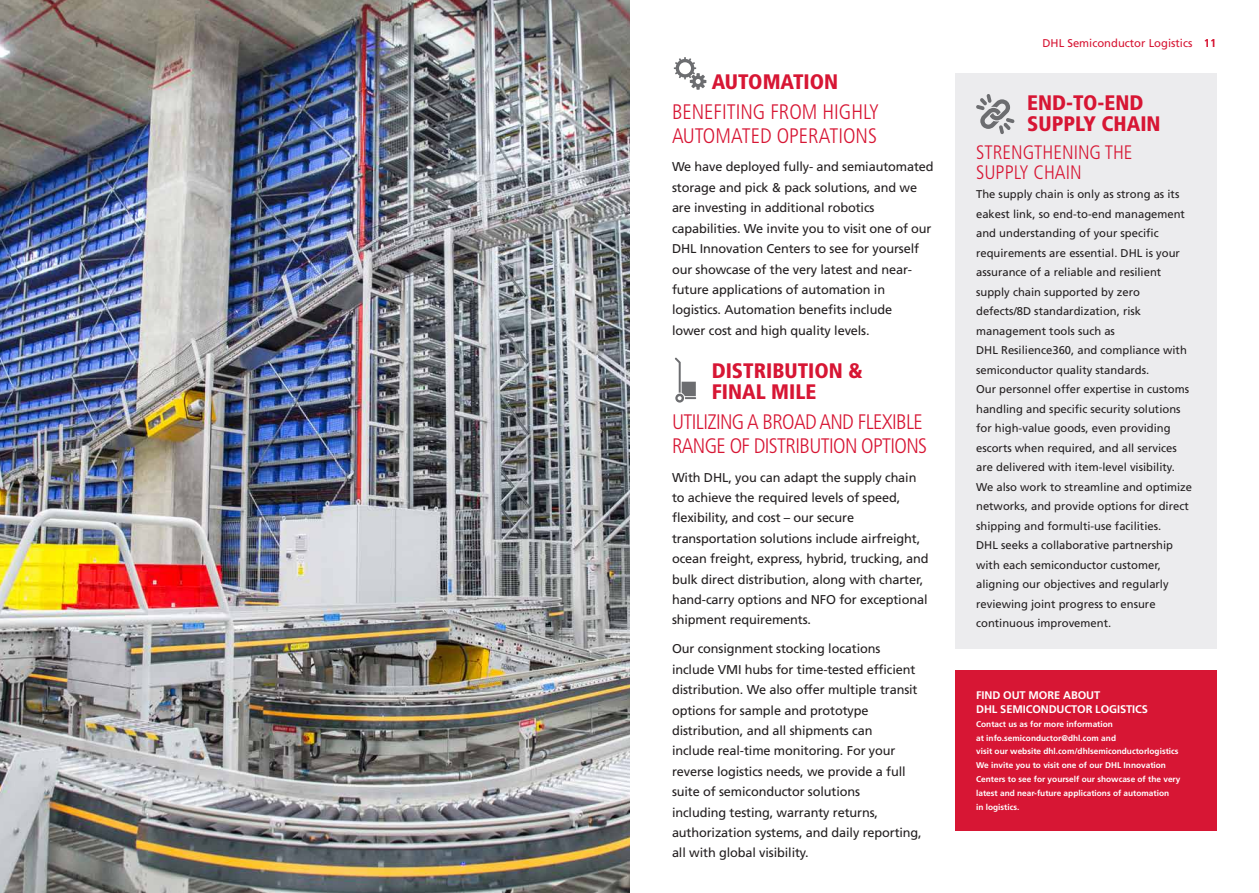
<style>
.page{position:relative;width:1259px;height:893px;background:#fff}
.page>*{position:absolute;margin:0;border:0;box-sizing:border-box;transform-origin:0 0}
._01_Topic_header_14p{font:300 condensed 21px/24px "Frutiger LT Std";letter-spacing:-.03em;color:#d71634}
._01_Topic_header_14p-2{font:300 condensed 21px/24px "Frutiger LT Std";color:#d71634}
._01_Topic_header_14p-3{font:900 condensed 21px/21px "Frutiger LT Std";color:#d71634}
._03_Infobox_copy_7_5{font:900 condensed 21px/21px "Frutiger LT Std";color:#d71634}
._03_Infobox_copy_7_5-2{font:300 condensed 19.5px/19.5px "Frutiger LT Std";color:#d71634}
._03_Copy_text_8_5pt{font:12.75px/20.4px "Frutiger LT Std";letter-spacing:-.01em;color:#231f20}
._03_Infobox_copy_7_5-3{font:11.25px/19.5px "Frutiger LT Std";color:#231f20}
._04_Running_title_7{font:11.25px "Frutiger LT Std";color:#d71634}
._04_Eye-Catcher{font:700 11.1px/13.8px "Frutiger LT Std";letter-spacing:-.01em;color:#fff}
._04_Eye-Catcher-2{font:700 8.25px/13.8px "Frutiger LT Std";color:#fff}
</style>
<div class="page">
<img style="left:0;top:0;width:629px;height:893px">
<svg style="left:674px;top:357px;width:22px;height:46px"></svg>
<svg style="left:674px;top:57px;width:32px;height:33px"></svg>
<div style="left:955px;top:670px;width:261px;height:161px;background:#d71634"></div>
<div style="left:955px;top:73px;width:261px;height:576px;background:#ececee"></div>
<svg style="left:976px;top:94px;width:38px;height:40px"></svg>
<p class="_01_Topic_header_14p-3" style="left:711px;top:71px;width:128px">AUTOMATION</p>
<p class="_01_Topic_header_14p-2" style="left:672px;top:100px;width:209px">BENEFITING FROM HIGHLY<br>AUTOMATED OPERATIONS</p>
<p class="_03_Copy_text_8_5pt" style="left:672px;top:157px;width:263px">We have deployed fully- and semiautomated storage and pick &amp; pack solutions, and we are investing in additional robotics capabilities. We invite you to visit one of our DHL Innovation Centers to see for yourself our showcase of the very latest and near&shy;future applications of automation in logistics. Automation benefits include<br>lower cost and high quality levels.</p>
<p class="_01_Topic_header_14p-3" style="left:711px;top:360px;width:153px">DISTRIBUTION &amp;<br>FINAL MILE</p>
<p class="_01_Topic_header_14p" style="left:672px;top:410px;width:257px">UTILIZING A BROAD AND FLEXIBLE<br>RANGE OF DISTRIBUTION OPTIONS</p>
<p class="_03_Copy_text_8_5pt" style="left:672px;top:467px;width:258px">With DHL, you can adapt the supply chain to achieve the required levels of speed, flexibility, and cost – our secure transportation solutions include airfreight, ocean freight, express, hybrid, trucking, and bulk direct distribution, along with charter, hand-carry options and NFO for exceptional shipment requirements.</p>
<p class="_03_Copy_text_8_5pt" style="left:672px;top:639px;width:251px">Our consignment stocking locations include VMI hubs for time-tested efficient distribution. We also offer multiple transit options for sample and prototype distribution, and all shipments can<br>include real-time monitoring. For your reverse logistics needs, we provide a full suite of semiconductor solutions<br>including testing, warranty returns, authorization systems, and daily reporting, all with global visibility.</p>
<p class="_04_Running_title_7" style="left:1042px;top:37px;width:175px">DHL Semiconductor Logistics 11</p>
<p class="_03_Infobox_copy_7_5" style="left:1027px;top:93px;width:135px">END-TO-END<br>SUPPLY CHAIN</p>
<p class="_03_Infobox_copy_7_5-2" style="left:976px;top:143px;width:158px">STRENGTHENING THE<br>SUPPLY CHAIN</p>
<p class="_03_Infobox_copy_7_5-3" style="left:976px;top:185px;width:217px">The supply chain is only as strong as its eakest link, so end-to-end management and understanding of your specific requirements are essential. DHL is your assurance of a reliable and resilient supply chain supported by zero defects/8D standardization, risk management tools such as<br>DHL Resilience360, and compliance with semiconductor quality standards.<br>Our personnel offer expertise in customs handling and specific security solutions for high-value goods, even providing escorts when required, and all services are delivered with item-level visibility.<br>We also work to streamline and optimize networks, and provide options for direct shipping and formulti-use facilities.<br>DHL seeks a collaborative partnership with each semiconductor customer, aligning our objectives and regularly reviewing joint progress to ensure continuous improvement.</p>
<p class="_04_Eye-Catcher" style="left:976px;top:688px;width:173px">FIND OUT MORE ABOUT<br>DHL SEMICONDUCTOR LOGISTICS</p>
<p class="_04_Eye-Catcher-2" style="left:976px;top:717px;width:206px">Contact us as for more information<br>at info.semiconductor@dhl.com and<br>visit our website dhl.com/dhlsemiconductorlogistics We invite you to visit one of our DHL Innovation Centers to see for yourself our showcase of the very latest and near-future applications of automation<br>in logistics.</p>
</div>
